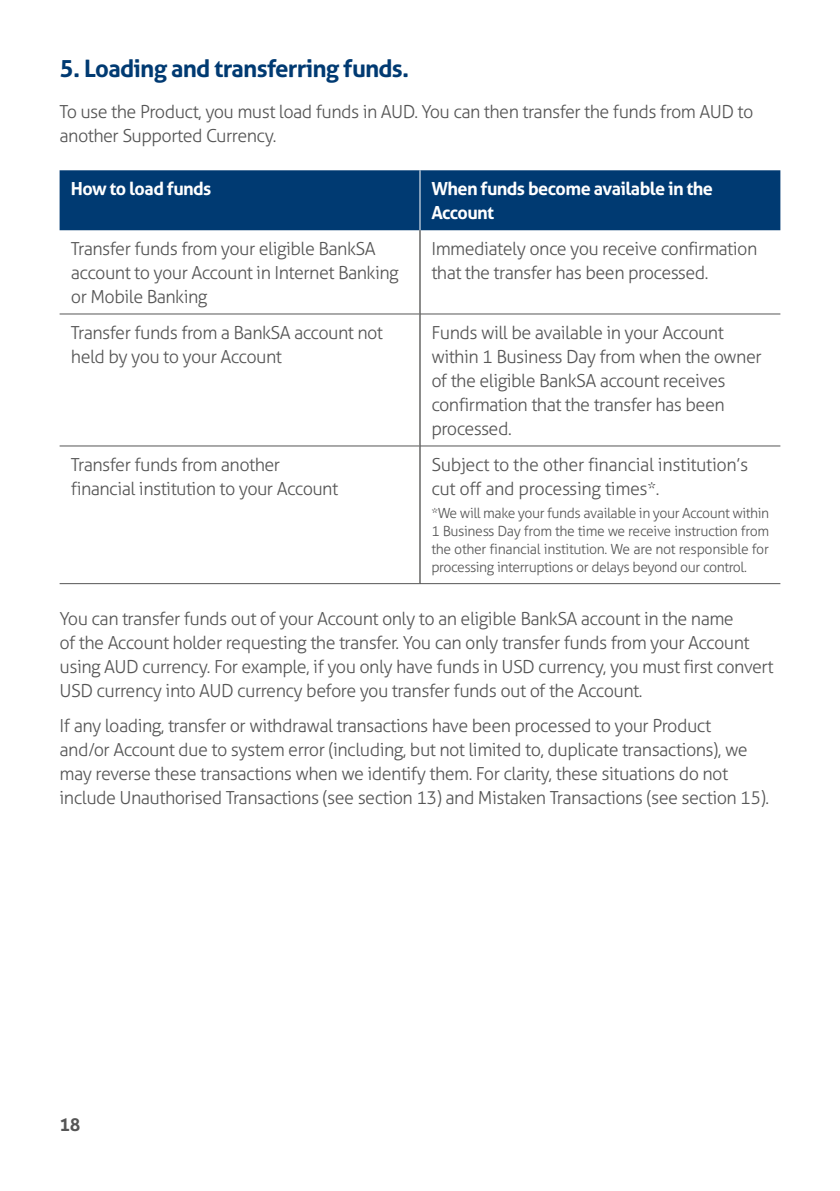
<style>
.page{position:relative;width:840px;height:1191px;background:#fff}
.page>*{position:absolute;margin:0;border:0;box-sizing:border-box;transform-origin:0 0}
.TH2{font:700 24px "Aller";letter-spacing:-.03em;color:#003a72}
.Body{font:300 18px/24px "Aller";letter-spacing:-.03em;color:#565656}
.Table_Body{font:300 18px/24px "Aller";letter-spacing:-.03em;color:#565656}
.Table_Head{font:700 18px/24px "Aller";letter-spacing:-.03em;color:#fff}
.t1{font:700 18px "Aller";color:#565656}
.Disclaimer{font:300 14px/18px "Aller";letter-spacing:-.03em;color:#565656;text-align:justify}
</style>
<div class="page">
<div style="left:60px;top:170px;width:720px;height:60px;background:#003a72"></div>
<hr style="left:420px;top:314px;width:360px;height:1px;background:#565656">
<hr style="left:420px;top:445px;width:360px;height:1px;background:#565656">
<hr style="left:420px;top:583px;width:360px;height:1px;background:#565656">
<hr style="left:419px;top:170px;width:1px;height:60px;background:#fff">
<hr style="left:419px;top:230px;width:1px;height:84px;background:#1a1a18">
<hr style="left:419px;top:314px;width:1px;height:132px;background:#1a1a18">
<hr style="left:419px;top:446px;width:1px;height:137px;background:#1a1a18">
<hr style="left:60px;top:314px;width:360px;height:1px;background:#565656">
<hr style="left:60px;top:445px;width:360px;height:1px;background:#565656">
<hr style="left:60px;top:583px;width:360px;height:1px;background:#565656">
<h3 class="TH2" style="left:60px;top:53px;width:351px">5. Loading and transferring funds.</h3>
<p class="Body" style="left:60px;top:99px;width:694px">To use the Product, you must load funds in AUD. You can then transfer the funds from AUD to another Supported Currency.</p>
<p class="Table_Head" style="left:71px;top:176px;width:142px">How to load funds</p>
<p class="Table_Head" style="left:431px;top:176px;width:283px">When funds become available in the<br>Account</p>
<p class="Table_Body" style="left:71px;top:236px;width:329px">Transfer funds from your eligible BankSA account to your Account in Internet Banking or Mobile Banking</p>
<p class="Table_Body" style="left:431px;top:236px;width:327px">Immediately once you receive confirmation that the transfer has been processed.</p>
<p class="Table_Body" style="left:71px;top:320px;width:313px">Transfer funds from a BankSA account not held by you to your Account</p>
<p class="Table_Body" style="left:431px;top:320px;width:332px">Funds will be available in your Account within 1 Business Day from when the owner of the eligible BankSA account receives confirmation that the transfer has been processed.</p>
<p class="Table_Body" style="left:71px;top:452px;width:268px">Transfer funds from another financial institution to your Account</p>
<p class="Table_Body" style="left:431px;top:452px;width:318px">Subject to the other financial institution’s cut off and processing times*.</p>
<p class="Disclaimer" style="left:431px;top:504px;width:339px">*We will make your funds available in your Account within 1 Business Day from the time we receive instruction from the other financial institution. We are not responsible for processing interruptions or delays beyond our control.</p>
<p class="Body" style="left:60px;top:606px;width:715px">You can transfer funds out of your Account only to an eligible BankSA account in the name<br>of the Account holder requesting the transfer. You can only transfer funds from your Account using AUD currency. For example, if you only have funds in USD currency, you must first convert USD currency into AUD currency before you transfer funds out of the Account.</p>
<p class="Body" style="left:60px;top:713px;width:710px">If any loading, transfer or withdrawal transactions have been processed to your Product<br>and/or Account due to system error (including, but not limited to, duplicate transactions), we may reverse these transactions when we identify them. For clarity, these situations do not include Unauthorised Transactions (see section 13) and Mistaken Transactions (see section 15).</p>
<p class="t1" style="left:60px;top:1113px;width:23px">18</p>
</div>
